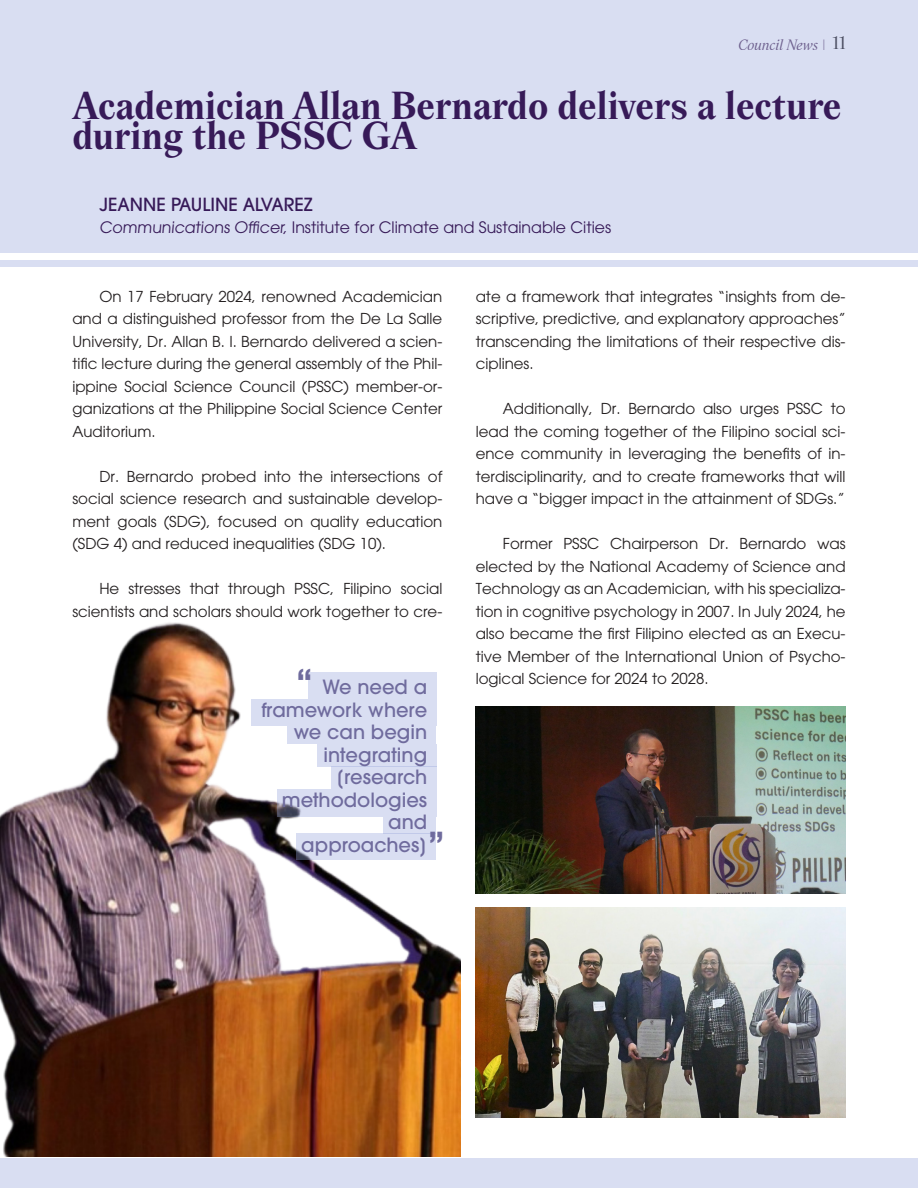
<style>
.page{position:relative;width:918px;height:1188px;background:#fff}
.page>*{position:absolute;margin:0;border:0;box-sizing:border-box;transform-origin:0 0}
.t1{font:500 45px "ITC Avant Garde Pro";color:#6f6b9d}
.Feature_-_Author_affiliation{font:700 39px/30px "Magister";color:#371a58}
.t2{font:500 19.5px/22.5px "ITC Avant Garde Pro";color:#6f6b9d;text-align:right}
.Feature_-_Author_affiliation-2{font:500 18px "ITC Avant Garde Pro";color:#371a58}
.t3{font:18px "Magister";color:#231f20}
.Feature_-_Author_affiliation-3{font:15.75px "ITC Avant Garde Pro";color:#371a58}
.t4{font:15px/22.5px "ITC Avant Garde Pro";color:#231f20;text-align:justify}
.t5{font:italic 15px "Magister";color:#361f5a}
</style>
<div class="page">
<img style="left:0;top:622px;width:460px;height:535px">
<div style="left:0;top:0;width:918px;height:253px;background:#d9def2"></div>
<div style="left:0;top:260px;width:918px;height:7px;background:#d9def2"></div>
<div style="left:0;top:1158px;width:918px;height:30px;background:#d9def2"></div>
<img style="left:475px;top:907px;width:370px;height:210px">
<img style="left:476px;top:706px;width:370px;height:188px">
<div style="left:308px;top:672px;width:128px;height:27px;background:#d9def2"></div>
<div style="left:251px;top:699px;width:185px;height:27px;background:#d9def2"></div>
<div style="left:288px;top:726px;width:148px;height:18px;background:#d9def2"></div>
<div style="left:317px;top:744px;width:119px;height:22px;background:#d9def2"></div>
<div style="left:331px;top:766px;width:105px;height:23px;background:#d9def2"></div>
<div style="left:277px;top:789px;width:159px;height:28px;background:#d9def2"></div>
<div style="left:296px;top:834px;width:140px;height:26px;background:#d9def2"></div>
<div style="left:384px;top:817px;width:52px;height:17px;background:#d9def2"></div>
<p class="t5" style="left:738px;top:35px;width:89px">Council News |</p>
<p class="t3" style="left:833px;top:32px;width:15px">11</p>
<p class="Feature_-_Author_affiliation" style="left:72px;top:90px;width:771px">Academician Allan Bernardo delivers a lecture during the PSSC GA</p>
<p class="Feature_-_Author_affiliation-2" style="left:99px;top:193px;width:215px">JEANNE PAULINE ALVAREZ</p>
<p class="Feature_-_Author_affiliation-3" style="left:99px;top:218px;width:513px">Communications Officer, Institute for Climate and Sustainable Cities</p>
<p class="t4" style="left:72px;top:285px;width:372px;text-indent:27px">On 17 February 2024, renowned Academician and a distinguished professor from the De La Salle University, Dr. Allan B. I. Bernardo delivered a scien&shy;tific lecture during the general assembly of the Phil&shy;ippine Social Science Council (PSSC) member-or&shy;ganizations at the Philippine Social Science Center Auditorium.</p>
<p class="t4" style="left:72px;top:465px;width:372px;text-indent:27px">Dr. Bernardo probed into the intersections of social science research and sustainable develop&shy;ment goals (SDG), focused on quality education (SDG 4) and reduced inequalities (SDG 10).</p>
<p class="t4" style="left:72px;top:577px;width:372px;text-align:right">He stresses that through PSSC, Filipino social scientists and scholars should work together to cre-</p>
<p class="t1" style="left:295px;top:657px;width:21px">“</p>
<p class="t2" style="left:261px;top:676px;width:167px">We need a framework where we can begin</p>
<p class="t2" style="left:323px;top:743px;width:105px">integrating</p>
<p class="t2" style="left:336px;top:766px;width:92px">[research</p>
<p class="t2" style="left:282px;top:788px;width:147px">methodologies and</p>
<p class="t2" style="left:301px;top:833px;width:128px">approaches]</p>
<p class="t1" style="left:427px;top:820px;width:21px">”</p>
<p class="t4" style="left:476px;top:285px;width:371px">ate a framework that integrates “insights from de&shy;scriptive, predictive, and explanatory approaches” transcending the limitations of their respective dis&shy;ciplines.</p>
<p class="t4" style="left:476px;top:397px;width:371px;text-indent:27px">Additionally, Dr. Bernardo also urges PSSC to lead the coming together of the Filipino social sci&shy;ence community in leveraging the benefits of in&shy;terdisciplinarity, and to create frameworks that will have a “bigger impact in the attainment of SDGs.”</p>
<p class="t4" style="left:476px;top:532px;width:371px;text-indent:27px">Former PSSC Chairperson Dr. Bernardo was elected by the National Academy of Science and Technology as an Academician, with his specializa&shy;tion in cognitive psychology in 2007. In July 2024, he also became the first Filipino elected as an Execu&shy;tive Member of the International Union of Psycho&shy;logical Science for 2024 to 2028.</p>
</div>
